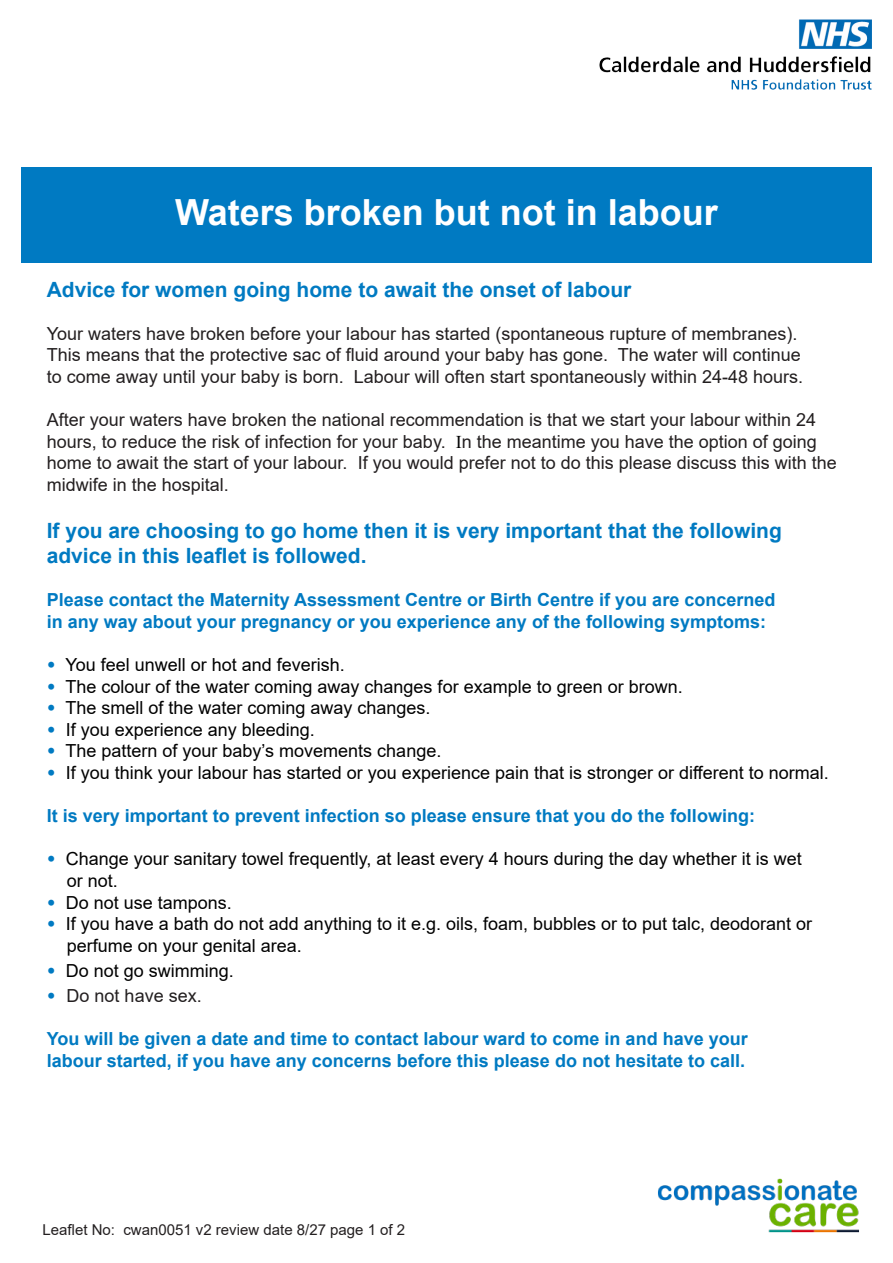
<style>
.page{position:relative;width:893px;height:1263px;background:#fff}
.page>*{position:absolute;margin:0;border:0;box-sizing:border-box;transform-origin:0 0}
.t1{font:700 36px "Arial";color:#fff}
.t2{font:700 21px/25.2px "Arial";color:#007ac2}
.t3{font:18px/21.6px "Arial";color:#231f20}
.t4{font:18px/21.6px "Arial";color:#000}
.t5{font:700 18px "Arial";color:#007ac2}
.t6{font:15px "Arial";color:#231f20}
.s1{font-family:"Times New Roman";color:#000}
.s2{font-weight:900;color:#007ac2}
</style>
<div class="page">
<img style="left:658px;top:1178px;width:201px;height:55px">
<div style="left:21px;top:167px;width:851px;height:96px;background:#007ac2"></div>
<img style="left:599px;top:20px;width:273px;height:70px">
<p class="t1" style="left:175px;top:187px;width:544px">Waters broken but not in labour</p>
<p class="t2" style="left:47px;top:277px;width:586px">Advice for women going home to await the onset of labour</p>
<p class="t3" style="left:47px;top:323px;width:756px">Your waters have broken before your labour has started (spontaneous rupture of membranes).<br>This means that the protective sac of fluid around your baby has gone. The water will continue</p>
<p class="t3" style="left:47px;top:366px;width:758px">to come away until your baby is born. Labour will often start spontaneously within 24-48 hours.</p>
<p class="t3" style="left:47px;top:409px;width:792px">After your waters have broken the national recommendation is that we start your labour within 24 hours, to reduce the risk of infection for your baby. <span class="s1">I</span>n the meantime you have the option of going home to await the start of your labour. If you would prefer not to do this please discuss this with the midwife in the hospital.</p>
<p class="t2" style="left:47px;top:518px;width:737px">If you are choosing to go home then it is very important that the following advice in this leaflet is followed.</p>
<p class="t5" style="left:47px;top:587px;width:730px">Please contact the Maternity Assessment Centre or Birth Centre if you are concerned</p>
<p class="t5" style="left:47px;top:609px;width:721px">in any way about your pregnancy or you experience any of the following symptoms:</p>
<p class="t4" style="left:47px;top:654px;width:300px"><span class="s2">•</span> You feel unwell or hot and feverish.</p>
<p class="t4" style="left:47px;top:675px;width:637px"><span class="s2">•</span> The colour of the water coming away changes for example to green or brown.</p>
<p class="t4" style="left:47px;top:697px;width:385px"><span class="s2">•</span> The smell of the water coming away changes.</p>
<p class="t4" style="left:47px;top:719px;width:270px"><span class="s2">•</span> If you experience any bleeding.</p>
<p class="t4" style="left:47px;top:740px;width:396px"><span class="s2">•</span> The pattern of your baby’s movements change.</p>
<p class="t4" style="left:47px;top:762px;width:783px"><span class="s2">•</span> If you think your labour has started or you experience pain that is stronger or different to normal.</p>
<p class="t5" style="left:47px;top:803px;width:710px">It is very important to prevent infection so please ensure that you do the following:</p>
<p class="t4" style="left:67px;top:848px;width:737px;text-indent:-20px"><span class="s2">•</span> Change your sanitary towel frequently, at least every 4 hours during the day whether it is wet or not.</p>
<p class="t4" style="left:47px;top:891px;width:187px"><span class="s2">•</span> Do not use tampons.</p>
<p class="t4" style="left:67px;top:913px;width:747px;text-indent:-20px"><span class="s2">•</span> If you have a bath do not add anything to it e.g. oils, foam, bubbles or to put talc, deodorant or perfume on your genital area.</p>
<p class="t4" style="left:47px;top:960px;width:189px"><span class="s2">•</span> Do not go swimming.</p>
<p class="t3" style="left:47px;top:985px;width:156px"><span class="s2">•</span> Do not have sex.</p>
<p class="t5" style="left:47px;top:1026px;width:702px">You will be given a date and time to contact labour ward to come in and have your</p>
<p class="t5" style="left:47px;top:1048px;width:700px">labour started, if you have any concerns before this please do not hesitate to call.</p>
<p class="t6" style="left:43px;top:1219px;width:364px">Leaflet No: cwan0051 v2 review date 8/27 page 1 of 2</p>
</div>
